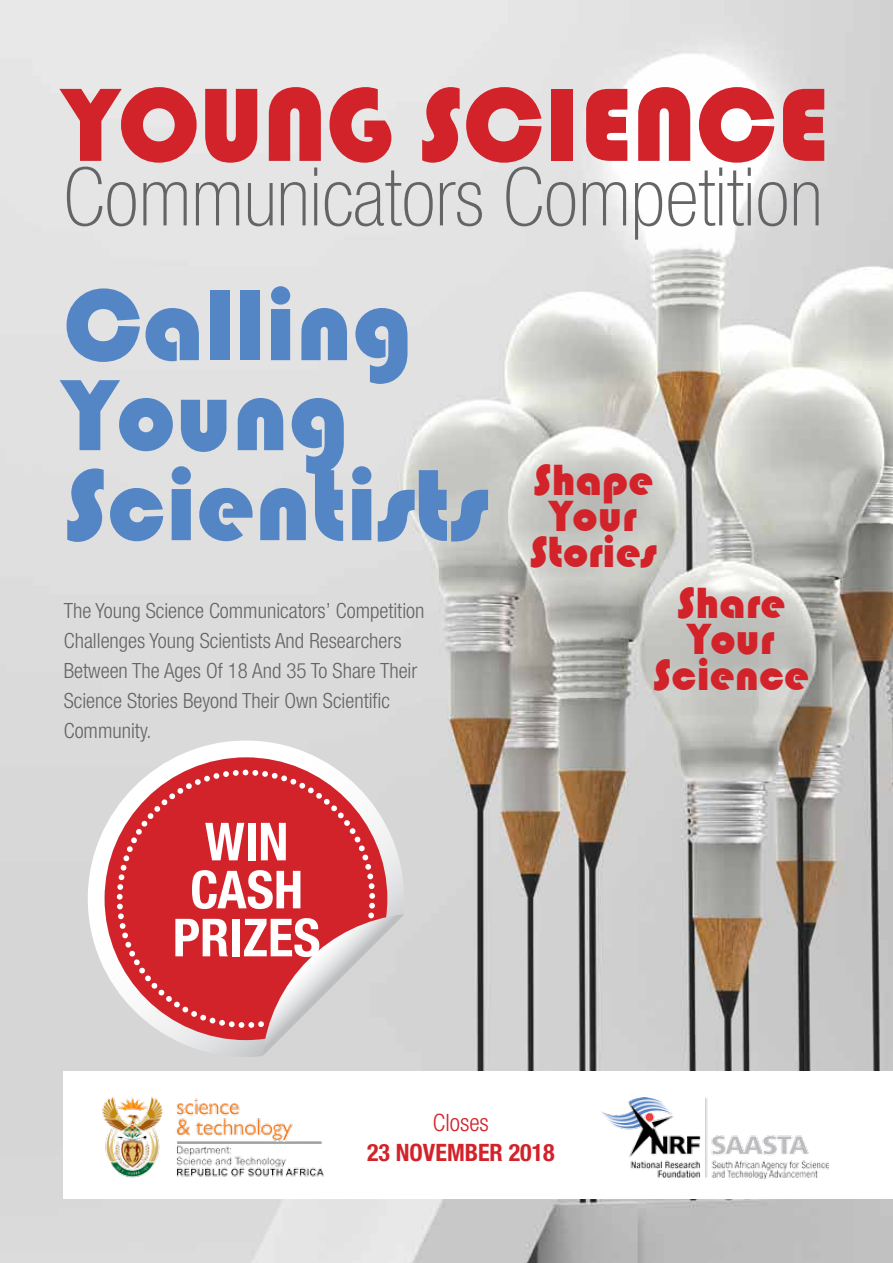
<style>
.page{position:relative;width:893px;height:1263px;background:#fff}
.page>*{position:absolute;margin:0;border:0;box-sizing:border-box;transform-origin:0 0}
.t1{font:108px "Bauhaus 93";color:#d2232a}
.t2{font:105px/90px "Bauhaus 93";color:#5486c6}
.t3{font:100 condensed 81px "Helvetica Neue LT Std";color:#636466}
.t4{font:700 condensed 52.5px/48px "Helvetica Neue LT Std";color:#fff;text-align:center}
.t5{font:45px/36px "Bauhaus 93";color:#d2232a;text-align:center}
.t6{font:700 condensed 24px "Helvetica Neue LT Std";color:#d2232a}
.t7{font:300 condensed 24px "Helvetica Neue LT Std";color:#d2232a}
.t8{font:300 condensed 21px/30px "Helvetica Neue LT Std";color:#636466}
</style>
<div class="page">
<img style="left:0;top:0;width:893px;height:1263px">
<div style="left:64px;top:1071px;width:829px;height:128px;background:#fff"></div>
<img style="left:102px;top:1096px;width:222px;height:82px">
<img style="left:601px;top:1097px;width:228px;height:81px">
<svg style="left:88px;top:740px;width:316px;height:317px"></svg>
<svg style="left:105px;top:757px;width:282px;height:283px"></svg>
<svg style="left:117px;top:770px;width:287px;height:286px;background:#d6666a"></svg>
<h1 class="t1" style="left:64px;top:64px;width:767px">Young Science</h1>
<h3 class="t3" style="left:64px;top:151px;width:760px">Communicators Competition</h3>
<h2 class="t2" style="left:64px;top:281px;width:426px">Calling<br>Young<br>Scientists</h2>
<p class="t8" style="left:64px;top:595px;width:362px">The Young Science Communicators’ Competition Challenges Young Scientists And Researchers Between The Ages Of 18 And 35 To Share Their Science Stories Beyond Their Own Scientific Community.</p>
<h3 class="t4" style="left:173px;top:817px;width:149px">WIN<br>CASH<br>PRIZES</h3>
<h3 class="t5" style="left:529px;top:463px;width:129px">Shape<br>Your<br>Stories</h3>
<h3 class="t5" style="left:653px;top:585px;width:158px">Share<br>Your<br>Science</h3>
<p class="t7" style="left:433px;top:1108px;width:57px">Closes</p>
<p class="t6" style="left:367px;top:1137px;width:189px">23 NOVEMBER 2018</p>
</div>
